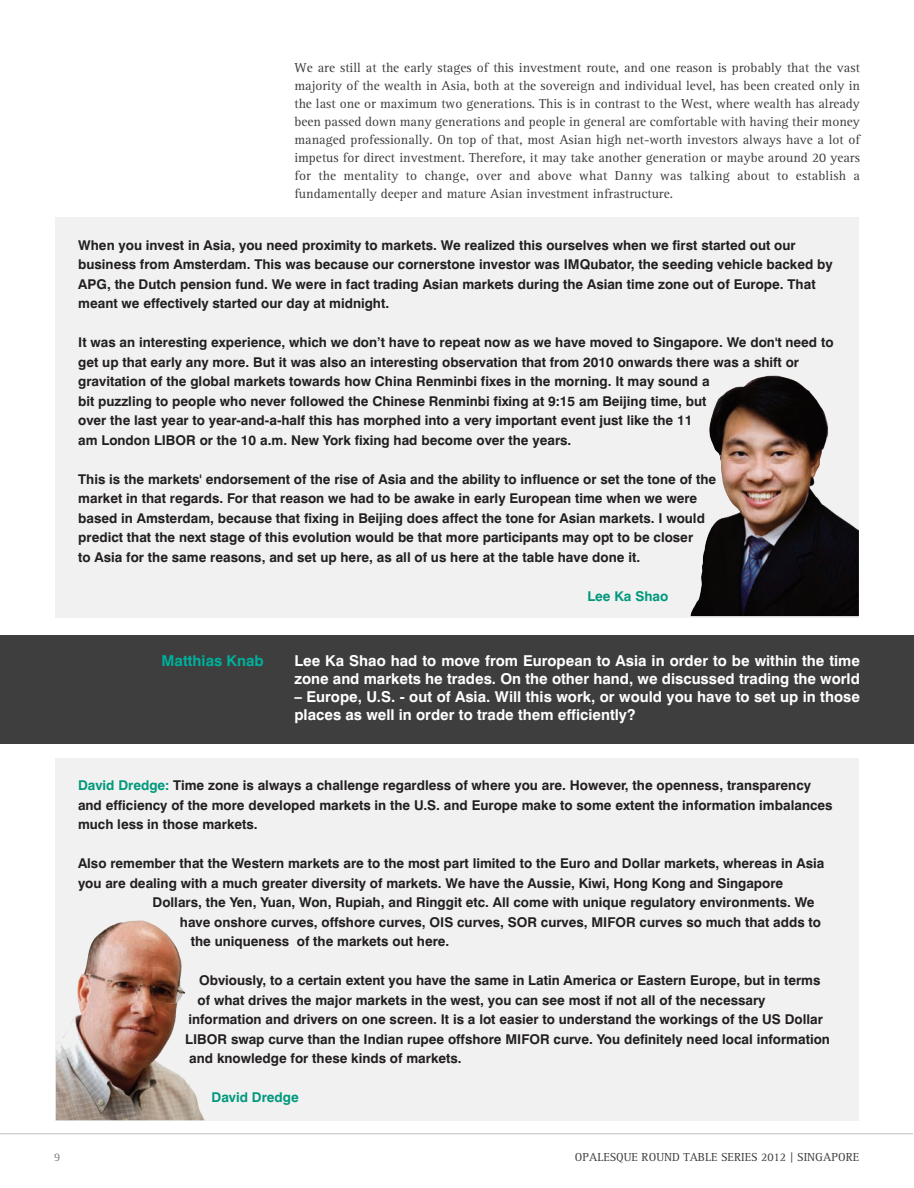
<style>
.page{position:relative;width:914px;height:1188px;background:#fff}
.page>*{position:absolute;margin:0;border:0;box-sizing:border-box;transform-origin:0 0}
.t1{font:700 15px/18px "Swiss 721 BT";color:#fff}
.t2{font:700 15px "Swiss 721 BT";color:#00b099}
.t3{font:700 13.5px/19.5px "Swiss 721 BT";color:#231f20}
.t4{font:13.5px/18px "Rotis Serif";color:#3e3e3f;text-align:justify}
.t5{font:700 13.5px "Swiss 721 BT";color:#00997d}
.t6{font:12px "Rotis Serif";color:#3e3e3f}
.t7{font:12px "Rotis Serif";color:#807f7d}
.s1{color:#00997d}
</style>
<div class="page">
<div style="left:0;top:635px;width:914px;height:109px;background:#3e3e3f"></div>
<hr style="left:0;top:1134px;width:913px;height:1px;background:#c0bfbe">
<div style="left:56px;top:217px;width:803px;height:400px;background:#f0f1f0"></div>
<img style="left:690px;top:376px;width:169px;height:240px">
<div style="left:55px;top:758px;width:804px;height:362px;background:#f0f1f0"></div>
<img style="left:56px;top:921px;width:149px;height:199px">
<svg style="left:56px;top:1041px;width:5px;height:4px"></svg>
<p class="t4" style="left:294px;top:59px;width:567px">We are still at the early stages of this investment route, and one reason is probably that the vast majority of the wealth in Asia, both at the sovereign and individual level, has been created only in the last one or maximum two generations. This is in contrast to the West, where wealth has already been passed down many generations and people in general are comfortable with having their money managed professionally. On top of that, most Asian high net-worth investors always have a lot of impetus for direct investment. Therefore, it may take another generation or maybe around 20 years for the mentality to change, over and above what Danny was talking about to establish a fundamentally deeper and mature Asian investment infrastructure.</p>
<p class="t3" style="left:78px;top:235px;width:756px">When you invest in Asia, you need proximity to markets. We realized this ourselves when we first started out our business from Amsterdam. This was because our cornerstone investor was IMQubator, the seeding vehicle backed by APG, the Dutch pension fund. We were in fact trading Asian markets during the Asian time zone out of Europe. That meant we effectively started our day at midnight.</p>
<p class="t3" style="left:78px;top:333px;width:757px">It was an interesting experience, which we don’t have to repeat now as we have moved to Singapore. We don't need to get up that early any more. But it was also an interesting observation that from 2010 onwards there was a shift or gravitation of the global markets towards how China Renminbi fixes in the morning. It may sound a<br>bit puzzling to people who never followed the Chinese Renminbi fixing at 9:15 am Beijing time, but<br>over the last year to year-and-a-half this has morphed into a very important event just like the 11<br>am London LIBOR or the 10 a.m. New York fixing had become over the years.</p>
<p class="t3" style="left:78px;top:469px;width:639px">This is the markets' endorsement of the rise of Asia and the ability to influence or set the tone of the market in that regards. For that reason we had to be awake in early European time when we were based in Amsterdam, because that fixing in Beijing does affect the tone for Asian markets. I would predict that the next stage of this evolution would be that more participants may opt to be closer<br>to Asia for the same reasons, and set up here, as all of us here at the table have done it.</p>
<p class="t5" style="left:587px;top:588px;width:82px">Lee Ka Shao</p>
<p class="t2" style="left:161px;top:652px;width:104px">Matthias Knab</p>
<p class="t1" style="left:294px;top:652px;width:567px">Lee Ka Shao had to move from European to Asia in order to be within the time zone and markets he trades. On the other hand, we discussed trading the world</p>
<p class="t1" style="left:294px;top:688px;width:567px">– Europe, U.S. - out of Asia. Will this work, or would you have to set up in those places as well in order to trade them efficiently?</p>
<p class="t3" style="left:78px;top:776px;width:756px"><span class="s1">David Dredge:</span> Time zone is always a challenge regardless of where you are. However, the openness, transparency and efficiency of the more developed markets in the U.S. and Europe make to some extent the information imbalances much less in those markets.</p>
<p class="t3" style="left:78px;top:854px;width:748px">Also remember that the Western markets are to the most part limited to the Euro and Dollar markets, whereas in Asia</p>
<p class="t3" style="left:78px;top:873px;width:707px">you are dealing with a much greater diversity of markets. We have the Aussie, Kiwi, Hong Kong and Singapore</p>
<p class="t3" style="left:153px;top:893px;width:663px">Dollars, the Yen, Yuan, Won, Rupiah, and Ringgit etc. All come with unique regulatory environments. We</p>
<p class="t3" style="left:180px;top:912px;width:643px">have onshore curves, offshore curves, OIS curves, SOR curves, MIFOR curves so much that adds to</p>
<p class="t3" style="left:191px;top:932px;width:260px">the uniqueness of the markets out here.</p>
<p class="t3" style="left:199px;top:971px;width:623px">Obviously, to a certain extent you have the same in Latin America or Eastern Europe, but in terms</p>
<p class="t3" style="left:198px;top:990px;width:569px">of what drives the major markets in the west, you can see most if not all of the necessary</p>
<p class="t3" style="left:188px;top:1010px;width:636px">information and drivers on one screen. It is a lot easier to understand the workings of the US Dollar</p>
<p class="t3" style="left:185px;top:1029px;width:646px">LIBOR swap curve than the Indian rupee offshore MIFOR curve. You definitely need local information</p>
<p class="t3" style="left:189px;top:1049px;width:274px">and knowledge for these kinds of markets.</p>
<p class="t5" style="left:211px;top:1090px;width:89px">David Dredge</p>
<p class="t7" style="left:54px;top:1150px;width:8px">9</p>
<p class="t6" style="left:575px;top:1151px;width:286px">OPALESQUE ROUND TABLE SERIES 2012 | SINGAPORE</p>
</div>
